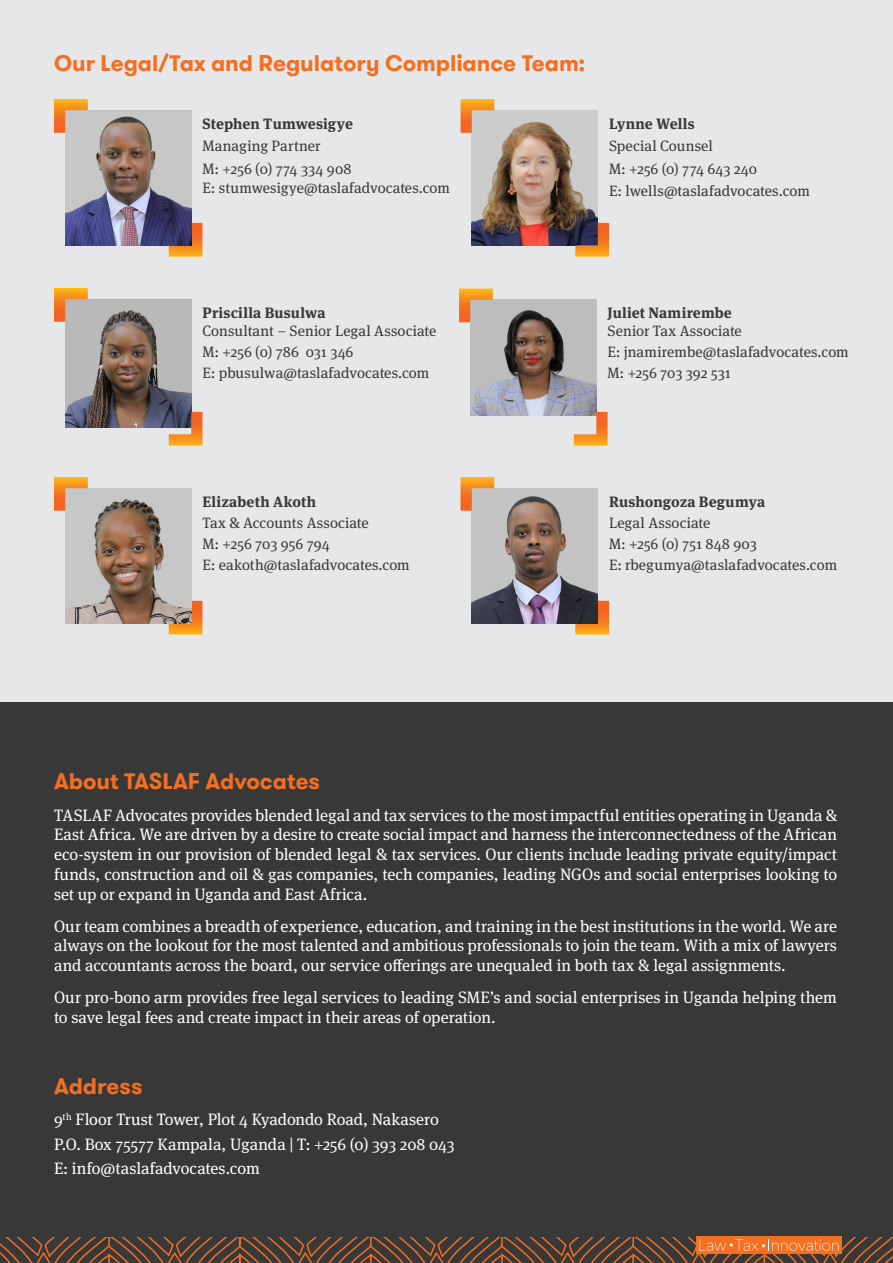
<style>
.page{position:relative;width:893px;height:1263px;background:#fff}
.page>*{position:absolute;margin:0;border:0;box-sizing:border-box;transform-origin:0 0}
.t1{font:700 22.5px "GT Walsheim Pro";letter-spacing:-.005em;color:#f36f21}
.t2{font:16.5px/19.8px "Meta Serif Pro";color:#fff;text-align:justify}
.t3{font:15px/21px "Meta Serif Pro";color:#383839}
.t4{font:700 15px "Meta Serif Pro";letter-spacing:.01em;color:#383839}
</style>
<div class="page">
<div style="left:0;top:0;width:893px;height:837px;background:#e6e7e8"></div>
<div style="left:0;top:702px;width:893px;height:561px;background:#383839"></div>
<div style="left:697px;top:1236px;width:145px;height:17px;background:#f36f21"></div>
<svg style="left:0;top:1237px;width:893px;height:26px"></svg>
<svg style="left:169px;top:223px;width:33px;height:34px"></svg>
<img style="left:65px;top:110px;width:126px;height:135px">
<img style="left:65px;top:300px;width:126px;height:127px">
<img style="left:470px;top:300px;width:126px;height:115px">
<img style="left:472px;top:110px;width:126px;height:135px">
<svg style="left:54px;top:99px;width:34px;height:34px"></svg>
<svg style="left:575px;top:223px;width:34px;height:34px"></svg>
<svg style="left:461px;top:99px;width:33px;height:34px"></svg>
<svg style="left:169px;top:412px;width:33px;height:34px"></svg>
<svg style="left:54px;top:288px;width:34px;height:34px"></svg>
<svg style="left:574px;top:412px;width:34px;height:34px"></svg>
<svg style="left:459px;top:289px;width:34px;height:33px"></svg>
<svg style="left:169px;top:601px;width:33px;height:33px"></svg>
<img style="left:65px;top:488px;width:126px;height:135px">
<svg style="left:54px;top:477px;width:34px;height:34px"></svg>
<svg style="left:575px;top:601px;width:34px;height:33px"></svg>
<img style="left:472px;top:488px;width:126px;height:135px">
<svg style="left:461px;top:477px;width:33px;height:34px"></svg>
<h1 class="t1" style="left:54px;top:48px;width:533px">Our Legal/Tax and Regulatory Compliance Team:</h1>
<p class="t4" style="left:202px;top:111px;width:152px">Stephen Tumwesigye</p>
<p class="t3" style="left:202px;top:134px;width:151px;line-height:22.5px">Managing Partner<br>M: +256 (0) 774 334 908</p>
<p class="t3" style="left:202px;top:177px;width:249px">E: stumwesigye@taslafadvocates.com</p>
<p class="t4" style="left:609px;top:111px;width:87px">Lynne Wells</p>
<p class="t3" style="left:609px;top:134px;width:202px;line-height:22.5px">Special Counsel<br>M: +256 (0) 774 643 240<br>E: lwells@taslafadvocates.com</p>
<p class="t4" style="left:202px;top:300px;width:125px">Priscilla Busulwa</p>
<p class="t3" style="left:202px;top:319px;width:235px">Consultant – Senior Legal Associate<br>M: +256 (0) 786 031 346<br>E: pbusulwa@taslafadvocates.com</p>
<p class="t4" style="left:608px;top:300px;width:126px">Juliet Namirembe</p>
<p class="t3" style="left:608px;top:319px;width:243px">Senior Tax Associate<br>E: jnamirembe@taslafadvocates.com<br>M: +256 703 392 531</p>
<p class="t4" style="left:202px;top:489px;width:115px">Elizabeth Akoth</p>
<p class="t3" style="left:202px;top:511px;width:209px">Tax &amp; Accounts Associate<br>M: +256 703 956 794<br>E: eakoth@taslafadvocates.com</p>
<p class="t4" style="left:609px;top:489px;width:158px">Rushongoza Begumya</p>
<p class="t3" style="left:609px;top:511px;width:230px">Legal Associate<br>M: +256 (0) 751 848 903<br>E: rbegumya@taslafadvocates.com</p>
<h1 class="t1" style="left:54px;top:766px;width:268px">About TASLAF Advocates</h1>
<p class="t2" style="left:54px;top:804px;width:785px">TASLAF Advocates provides blended legal and tax services to the most impactful entities operating in Uganda &amp; East Africa. We are driven by a desire to create social impact and harness the interconnectedness of the African eco-system in our provision of blended legal &amp; tax services. Our clients include leading private equity/impact funds, construction and oil &amp; gas companies, tech companies, leading NGOs and social enterprises looking to set up or expand in Uganda and East Africa.</p>
<p class="t2" style="left:54px;top:915px;width:785px">Our team combines a breadth of experience, education, and training in the best institutions in the world. We are always on the lookout for the most talented and ambitious professionals to join the team. With a mix of lawyers and accountants across the board, our service offerings are unequaled in both tax &amp; legal assignments.</p>
<p class="t2" style="left:54px;top:986px;width:784px">Our pro-bono arm provides free legal services to leading SME’s and social enterprises in Uganda helping them to save legal fees and create impact in their areas of operation.</p>
<h1 class="t1" style="left:54px;top:1071px;width:90px">Address</h1>
<p class="t2" style="left:54px;top:1107px;width:402px;line-height:24.3px;text-align:left">9<sup>th</sup> Floor Trust Tower, Plot 4 Kyadondo Road, Nakasero<br>P.O. Box 75577 Kampala, Uganda | T: +256 (0) 393 208 043<br>E: info@taslafadvocates.com</p>
</div>
